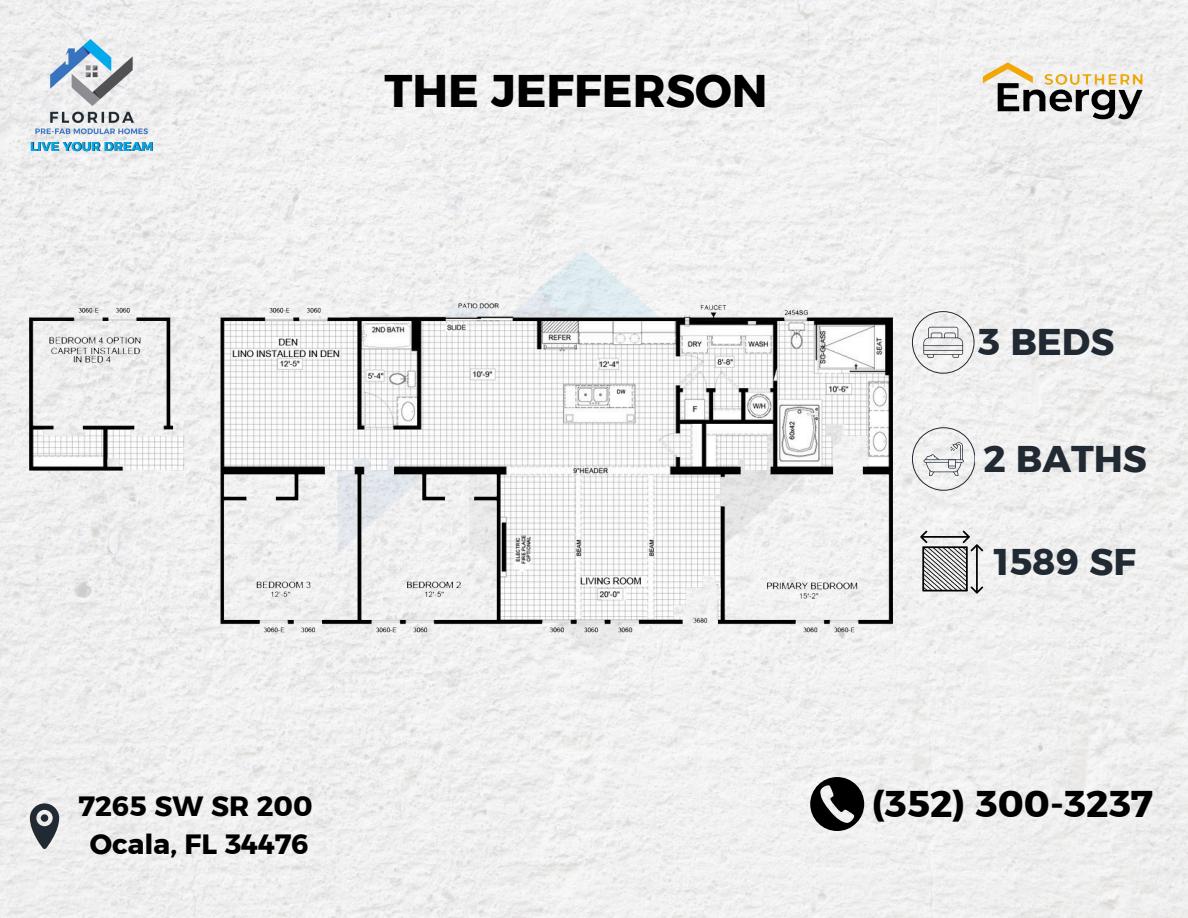
<style>
.page{position:relative;width:1188px;height:918px;background:#fff}
.page>*{position:absolute;margin:0;border:0;box-sizing:border-box;transform-origin:0 0}
.t1{font:45.6px "Kief Montaser Bold";color:#000}
.t2{font:37.05px "Kief Montaser Bold";color:#212932}
.t3{font:37.05px "Kief Montaser Bold";color:#000}
.t4{font:27.9px "Kief Montaser Bold";color:#000}
.t5{font:12.75px "Kief Montaser Bold";color:#00adef}
</style>
<div class="page">
<img style="left:0;top:0;width:1188px;height:918px">
<img style="left:323px;top:188px;width:541px;height:541px">
<svg style="left:912px;top:311px;width:63px;height:63px"></svg>
<svg style="left:920px;top:531px;width:63px;height:63px"></svg>
<svg style="left:30px;top:803px;width:29px;height:46px"></svg>
<div style="left:41px;top:814px;width:7px;height:8px;background:#212932;border-radius:50%"></div>
<svg style="left:810px;top:777px;width:54px;height:54px"></svg>
<svg style="left:912px;top:427px;width:63px;height:63px"></svg>
<img style="left:978px;top:58px;width:173px;height:67px">
<img style="left:30px;top:304px;width:863px;height:330px">
<img style="left:19px;top:19px;width:146px;height:146px">
<p class="t5" style="left:30px;top:139px;width:125px">LIVE YOUR DREAM</p>
<p class="t1" style="left:384px;top:63px;width:385px">THE JEFFERSON</p>
<p class="t4" style="left:79px;top:789px;width:235px">7265 SW SR 200</p>
<p class="t4" style="left:90px;top:827px;width:221px">Ocala, FL 34476</p>
<h1 class="t2" style="left:978px;top:319px;width:138px">3 BEDS</h1>
<p class="t2" style="left:983px;top:436px;width:165px">2 BATHS</p>
<p class="t2" style="left:994px;top:539px;width:143px">1589 SF</p>
<h2 class="t3" style="left:872px;top:781px;width:283px">(352) 300-3237</h2>
</div>
